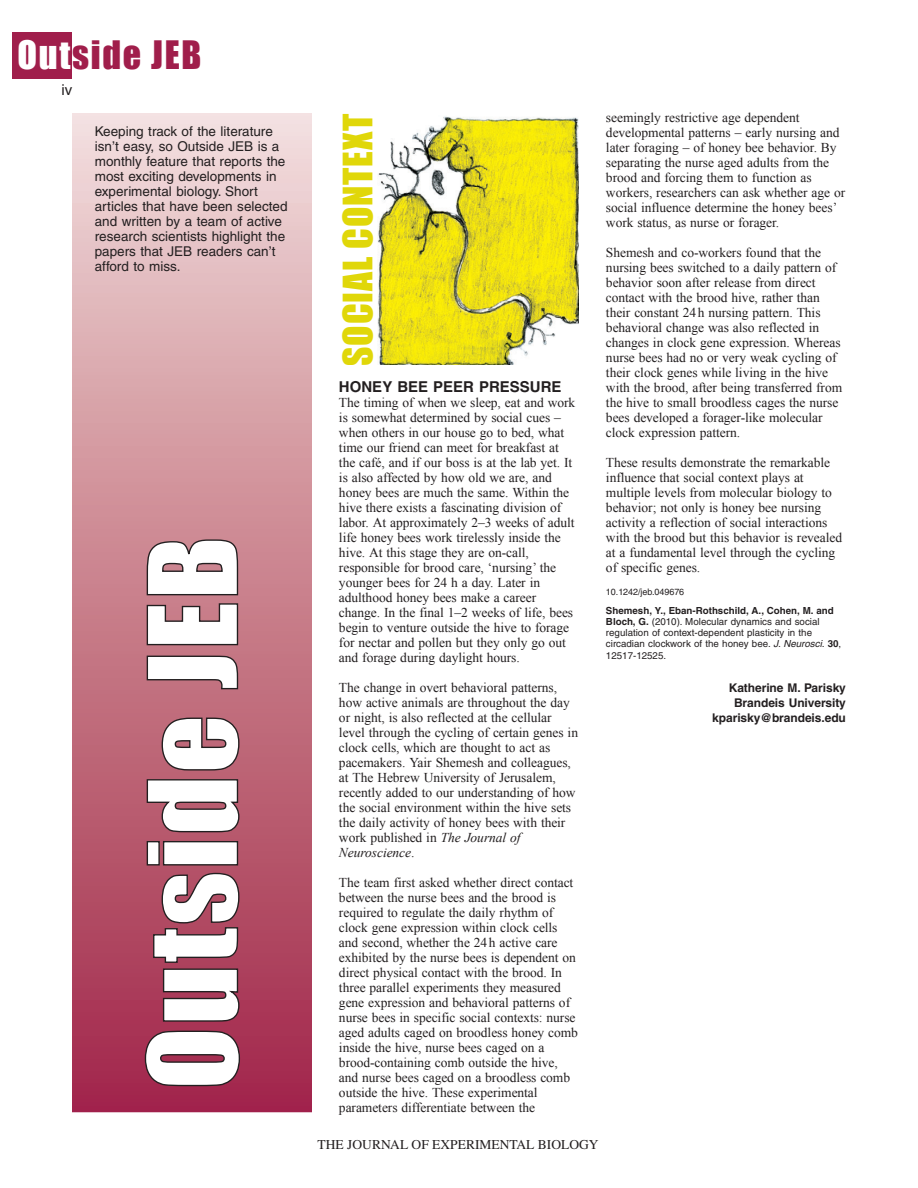
<style>
.page{position:relative;width:918px;height:1188px;background:#fff}
.page>*{position:absolute;margin:0;border:0;box-sizing:border-box;transform-origin:0 0}
.t1{font:114px "Impact";letter-spacing:.025em;color:#fff}
.t2{font:37.5px "Impact";letter-spacing:.02em;color:#e0d709}
.t3{font:36px "Impact";letter-spacing:.05em;color:#a01e4b}
.t4{font:700 15px "Helvetica";color:#231f20}
.t5{font:15px "Helvetica";color:#231f20}
.t6{font:13.5px/15px "Times New Roman";letter-spacing:-.005em;color:#231f20}
.t7{font:13.5px/15px "Helvetica";color:#231f20}
.t8{font:13.5px "Times";color:#231f20}
.t9{font:700 12px/15px "Helvetica";letter-spacing:-.005em;color:#231f20;text-align:right}
.t10{font:9.75px/11.2px "Helvetica";color:#231f20}
.t11{font:9px "Helvetica";letter-spacing:-.005em;color:#231f20}
.s1{color:#fff}
.s2{font-weight:700}
.s3{font-style:italic}
</style>
<div class="page">
<div style="left:72px;top:113px;width:240px;height:999px;background:linear-gradient(to bottom,#f1dcd8,#a02444)"></div>
<div style="left:12px;top:32px;width:60px;height:46px;background:#a01e4b"></div>
<img style="left:377px;top:116px;width:202px;height:249px">
<h3 class="t3" style="left:17px;top:33px;width:185px"><span class="s1">Out</span>side JEB</h3>
<p class="t5" style="left:61px;top:84px;width:12px">iv</p>
<p class="t7" style="left:95px;top:126px;width:194px">Keeping track of the literature isn’t easy, so Outside JEB is a monthly feature that reports the most exciting developments in experimental biology. Short articles that have been selected and written by a team of active research scientists highlight the papers that JEB readers can’t afford to miss.</p>
<h1 class="t1" style="left:123px;top:1090px;width:555px;rotate:-90deg">Outside JEB</h1>
<h2 class="t2" style="left:346px;top:366px;width:253px;rotate:-90deg">SOCIAL CONTEXT</h2>
<p class="t6" style="left:606px;top:110px;width:241px">seemingly restrictive age dependent developmental patterns – early nursing and later foraging – of honey bee behavior. By separating the nurse aged adults from the brood and forcing them to function as workers, researchers can ask whether age or social influence determine the honey bees’ work status, as nurse or forager.</p>
<p class="t6" style="left:606px;top:245px;width:238px">Shemesh and co-workers found that the nursing bees switched to a daily pattern of behavior soon after release from direct contact with the brood hive, rather than their constant 24h nursing pattern. This behavioral change was also reflected in changes in clock gene expression. Whereas nurse bees had no or very weak cycling of their clock genes while living in the hive with the brood, after being transferred from the hive to small broodless cages the nurse bees developed a forager-like molecular clock expression pattern.</p>
<p class="t6" style="left:606px;top:455px;width:238px">These results demonstrate the remarkable influence that social context plays at multiple levels from molecular biology to behavior; not only is honey bee nursing activity a reflection of social interactions with the brood but this behavior is revealed at a fundamental level through the cycling of specific genes.</p>
<p class="t11" style="left:606px;top:588px;width:80px">10.1242/jeb.049676</p>
<p class="t10" style="left:606px;top:605px;width:237px"><span class="s2">Shemesh, Y., Eban-Rothschild, A., Cohen, M. and Bloch, G.</span> (2010). Molecular dynamics and social regulation of context-dependent plasticity in the circadian clockwork of the honey bee. <span class="s3">J. Neurosci.</span> <span class="s2">30</span>, 12517-12525.</p>
<p class="t9" style="left:712px;top:682px;width:135px">Katherine M. Parisky<br>Brandeis University kparisky@brandeis.edu</p>
<p class="t4" style="left:339px;top:381px;width:224px">HONEY BEE PEER PRESSURE</p>
<p class="t6" style="left:339px;top:395px;width:238px">The timing of when we sleep, eat and work is somewhat determined by social cues – when others in our house go to bed, what time our friend can meet for breakfast at the café, and if our boss is at the lab yet. It is also affected by how old we are, and honey bees are much the same. Within the hive there exists a fascinating division of labor. At approximately 2–3 weeks of adult life honey bees work tirelessly inside the hive. At this stage they are on-call, responsible for brood care, ‘nursing’ the younger bees for 24 h a day. Later in adulthood honey bees make a career change. In the final 1–2 weeks of life, bees begin to venture outside the hive to forage for nectar and pollen but they only go out and forage during daylight hours.</p>
<p class="t6" style="left:339px;top:680px;width:241px">The change in overt behavioral patterns, how active animals are throughout the day or night, is also reflected at the cellular level through the cycling of certain genes in clock cells, which are thought to act as pacemakers. Yair Shemesh and colleagues, at The Hebrew University of Jerusalem, recently added to our understanding of how the social environment within the hive sets the daily activity of honey bees with their work published in <span class="s3">The Journal of Neuroscience</span>.</p>
<p class="t6" style="left:339px;top:875px;width:241px">The team first asked whether direct contact between the nurse bees and the brood is required to regulate the daily rhythm of clock gene expression within clock cells and second, whether the 24h active care exhibited by the nurse bees is dependent on direct physical contact with the brood. In three parallel experiments they measured gene expression and behavioral patterns of nurse bees in specific social contexts: nurse aged adults caged on broodless honey comb inside the hive, nurse bees caged on a brood-containing comb outside the hive, and nurse bees caged on a broodless comb outside the hive. These experimental parameters differentiate between the</p>
<p class="t8" style="left:318px;top:1137px;width:282px">THE JOURNAL OF EXPERIMENTAL BIOLOGY</p>
</div>
